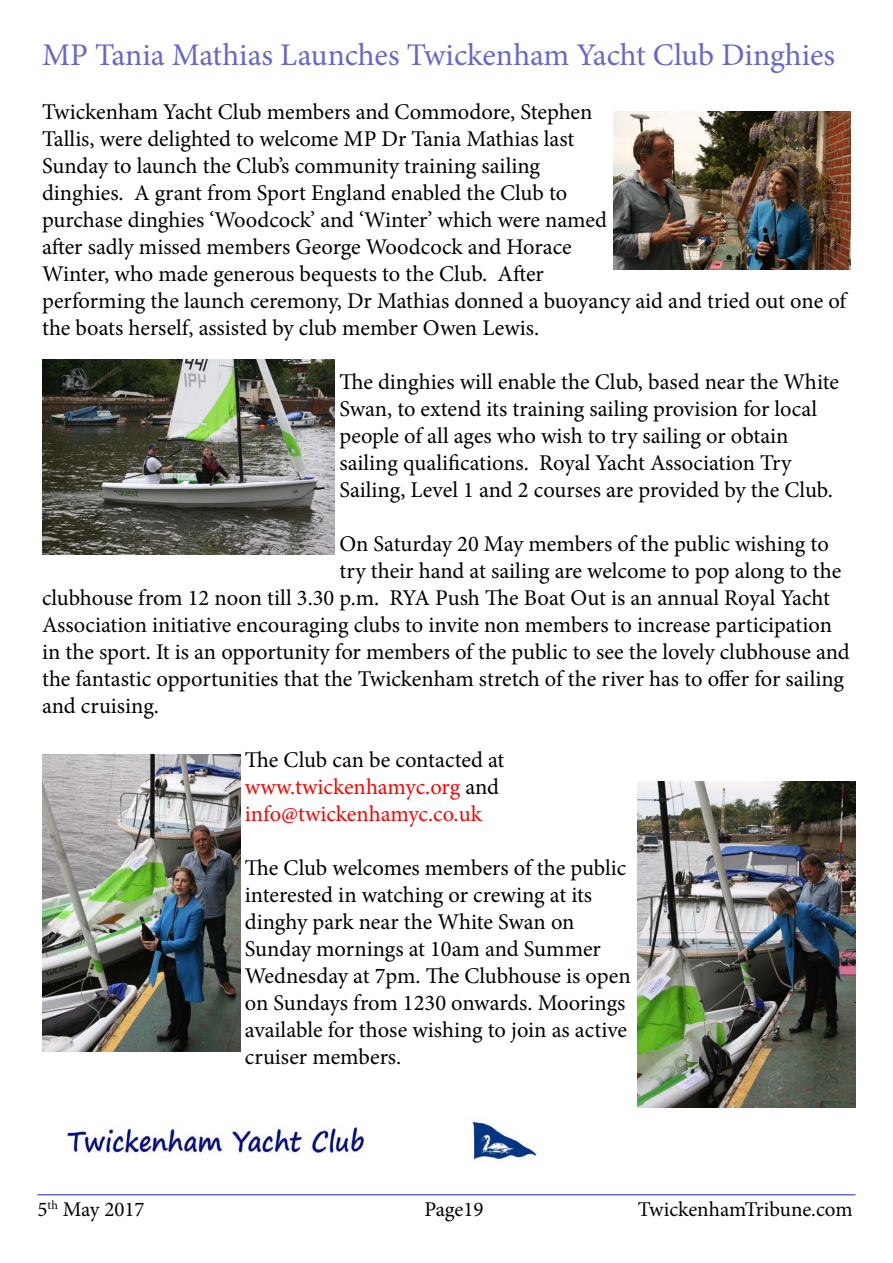
<style>
.page{position:relative;width:893px;height:1263px;background:#fff}
.page>*{position:absolute;margin:0;border:0;box-sizing:border-box;transform-origin:0 0}
.t1{font:31.5px "Minion Pro";color:#66c}
.t2{font:22.5px/27px "Minion Pro";letter-spacing:-.005em;color:#000}
.t3{font:22.5px/27px "Minion Pro";color:#f00}
.t4{font:21px "Minion Pro";letter-spacing:-.005em;color:#000}
.s1{color:#000}
</style>
<div class="page">
<img style="left:613px;top:112px;width:237px;height:158px">
<img style="left:42px;top:360px;width:293px;height:195px">
<img style="left:42px;top:754px;width:198px;height:298px">
<img style="left:638px;top:782px;width:217px;height:325px">
<img style="left:67px;top:1120px;width:471px;height:40px">
<hr style="left:38px;top:1194px;width:817px;height:2px;background:#66c">
<h1 class="t1" style="left:42px;top:34px;width:794px">MP Tania Mathias Launches Twickenham Yacht Club Dinghies</h1>
<p class="t2" style="left:42px;top:98px;width:805px">Twickenham Yacht Club members and Commodore, Stephen<br>Tallis, were delighted to welcome MP Dr Tania Mathias last<br>Sunday to launch the Club’s community training sailing<br>dinghies. A grant from Sport England enabled the Club to<br>purchase dinghies ‘Woodcock’ and ‘Winter’ which were named<br>after sadly missed members George Woodcock and Horace<br>Winter, who made generous bequests to the Club. After<br>performing the launch ceremony, Dr Mathias donned a buoyancy aid and tried out one of the boats herself, assisted by club member Owen Lewis.</p>
<p class="t2" style="left:339px;top:368px;width:501px">The dinghies will enable the Club, based near the White Swan, to extend its training sailing provision for local people of all ages who wish to try sailing or obtain sailing qualifications. Royal Yacht Association Try Sailing, Level 1 and 2 courses are provided by the Club.</p>
<p class="t2" style="left:339px;top:530px;width:491px">On Saturday 20 May members of the public wishing to</p>
<p class="t2" style="left:339px;top:557px;width:503px">try their hand at sailing are welcome to pop along to the</p>
<p class="t2" style="left:42px;top:584px;width:789px">clubhouse from 12 noon till 3.30 p.m. RYA Push The Boat Out is an annual Royal Yacht</p>
<p class="t2" style="left:42px;top:611px;width:791px">Association initiative encouraging clubs to invite non members to increase participation</p>
<p class="t2" style="left:42px;top:638px;width:809px">in the sport. It is an opportunity for members of the public to see the lovely clubhouse and</p>
<p class="t2" style="left:42px;top:665px;width:803px">the fantastic opportunities that the Twickenham stretch of the river has to offer for sailing</p>
<p class="t2" style="left:42px;top:692px;width:119px">and cruising.</p>
<p class="t3" style="left:245px;top:746px;width:261px"><span class="s1">The Club can be contacted at </span>www.twickenhamyc.org <span class="s1">and </span>info@twickenhamyc.co.uk</p>
<p class="t2" style="left:245px;top:854px;width:387px">The Club welcomes members of the public interested in watching or crewing at its dinghy park near the White Swan on Sunday mornings at 10am and Summer Wednesday at 7pm. The Clubhouse is open on Sundays from 1230 onwards. Moorings available for those wishing to join as active cruiser members.</p>
<p class="t4" style="left:38px;top:1195px;width:109px">5<sup>th</sup> May 2017</p>
<p class="t4" style="left:424px;top:1195px;width:61px">Page19</p>
<p class="t4" style="left:638px;top:1195px;width:216px">TwickenhamTribune.com</p>
</div>
